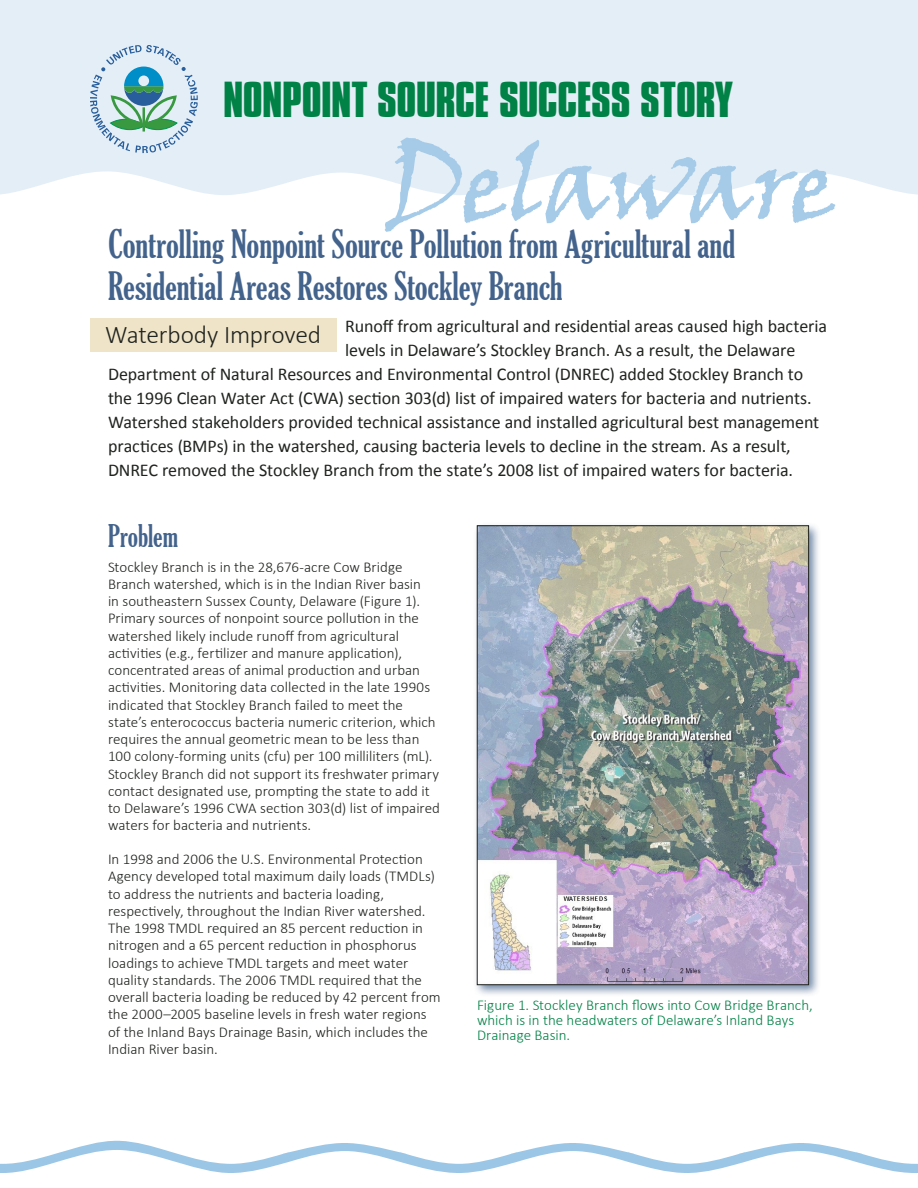
<style>
.page{position:relative;width:918px;height:1188px;background:#fff}
.page>*{position:absolute;margin:0;border:0;box-sizing:border-box;transform-origin:0 0}
.title_state_name{font:105px "Viner Hand ITC";letter-spacing:-.02em;color:#a6cbe8}
.title_line{font:700 43.5px "Compacta BT";letter-spacing:-.01em;color:#008145}
.title_story{font:extra-condensed 37.5px/42px "Gloucester";color:#43638c}
.subhead_1{font:extra-condensed 30px "Gloucester";color:#43638c}
.title_restored{font:300 25.5px "Calibri";letter-spacing:-.01em;color:#20231e}
.body_text_intro{font:18px "Calibri";letter-spacing:-.005em;color:#20231e}
.body_text{font:300 15px/17.2px "Calibri";color:#20231e}
.t1{font:300 15px/15px "Calibri";color:#008145}
</style>
<div class="page">
<svg style="left:0;top:1141px;width:918px;height:32px"></svg>
<div style="left:0;top:0;width:918px;height:195px;background:#e4eef7"></div>
<svg style="left:90px;top:45px;width:108px;height:108px;background:#b3d1d8"></svg>
<div style="left:90px;top:319px;width:246px;height:33px;background:#efe4c8"></div>
<div style="left:473px;top:522px;width:348px;height:476px;background:#43638c;opacity:.75"></div>
<img style="left:479px;top:528px;width:328px;height:455px">
<div style="left:477px;top:526px;width:332px;height:459px;border:1px solid #20231e"></div>
<h1 class="title_line" style="left:223px;top:73px;width:511px">NONPOINT SOURCE SUCCESS STORY</h1>
<h1 class="title_state_name" style="left:385px;top:118px;width:454px">Delaware</h1>
<h1 class="title_story" style="left:108px;top:224px;width:629px">Controlling Nonpoint Source Pollution from Agricultural and<br>Residential Areas Restores Stockley Branch</h1>
<h2 class="title_restored" style="left:105px;top:319px;width:217px">Waterbody Improved</h2>
<p class="body_text_intro" style="left:345px;top:315px;width:483px">Runoff from agricultural and residential areas caused high bacteria</p>
<p class="body_text_intro" style="left:345px;top:339px;width:452px">levels in Delaware’s Stockley Branch. As a result, the Delaware</p>
<p class="body_text_intro" style="left:108px;top:363px;width:697px">Department of Natural Resources and Environmental Control (DNREC) added Stockley Branch to</p>
<p class="body_text_intro" style="left:108px;top:387px;width:705px">the 1996 Clean Water Act (CWA) section 303(d) list of impaired waters for bacteria and nutrients.</p>
<p class="body_text_intro" style="left:108px;top:411px;width:713px">Watershed stakeholders provided technical assistance and installed agricultural best management</p>
<p class="body_text_intro" style="left:108px;top:435px;width:684px">practices (BMPs) in the watershed, causing bacteria levels to decline in the stream. As a result,</p>
<p class="body_text_intro" style="left:108px;top:459px;width:687px">DNREC removed the Stockley Branch from the state’s 2008 list of impaired waters for bacteria.</p>
<h2 class="subhead_1" style="left:108px;top:519px;width:72px">Problem</h2>
<p class="body_text" style="left:108px;top:558px;width:334px">Stockley Branch is in the 28,676-acre Cow Bridge Branch watershed, which is in the Indian River basin<br>in southeastern Sussex County, Delaware (Figure 1).<br>Primary sources of nonpoint source pollution in the watershed likely include runoff from agricultural activities (e.g., fertilizer and manure application), concentrated areas of animal production and urban activities. Monitoring data collected in the late 1990s indicated that Stockley Branch failed to meet the state’s enterococcus bacteria numeric criterion, which requires the annual geometric mean to be less than 100 colony-forming units (cfu) per 100 milliliters (mL).<br>Stockley Branch did not support its freshwater primary contact designated use, prompting the state to add it to Delaware’s 1996 CWA section 303(d) list of impaired waters for bacteria and nutrients.</p>
<p class="body_text" style="left:108px;top:850px;width:334px">In 1998 and 2006 the U.S. Environmental Protection Agency developed total maximum daily loads (TMDLs) to address the nutrients and bacteria loading, respectively, throughout the Indian River watershed.<br>The 1998 TMDL required an 85 percent reduction in nitrogen and a 65 percent reduction in phosphorus loadings to achieve TMDL targets and meet water quality standards. The 2006 TMDL required that the overall bacteria loading be reduced by 42 percent from the 2000–2005 baseline levels in fresh water regions of the Inland Bays Drainage Basin, which includes the Indian River basin.</p>
<p class="t1" style="left:477px;top:997px;width:337px">Figure 1. Stockley Branch flows into Cow Bridge Branch, which is in the headwaters of Delaware’s Inland Bays<br>Drainage Basin.</p>
</div>
